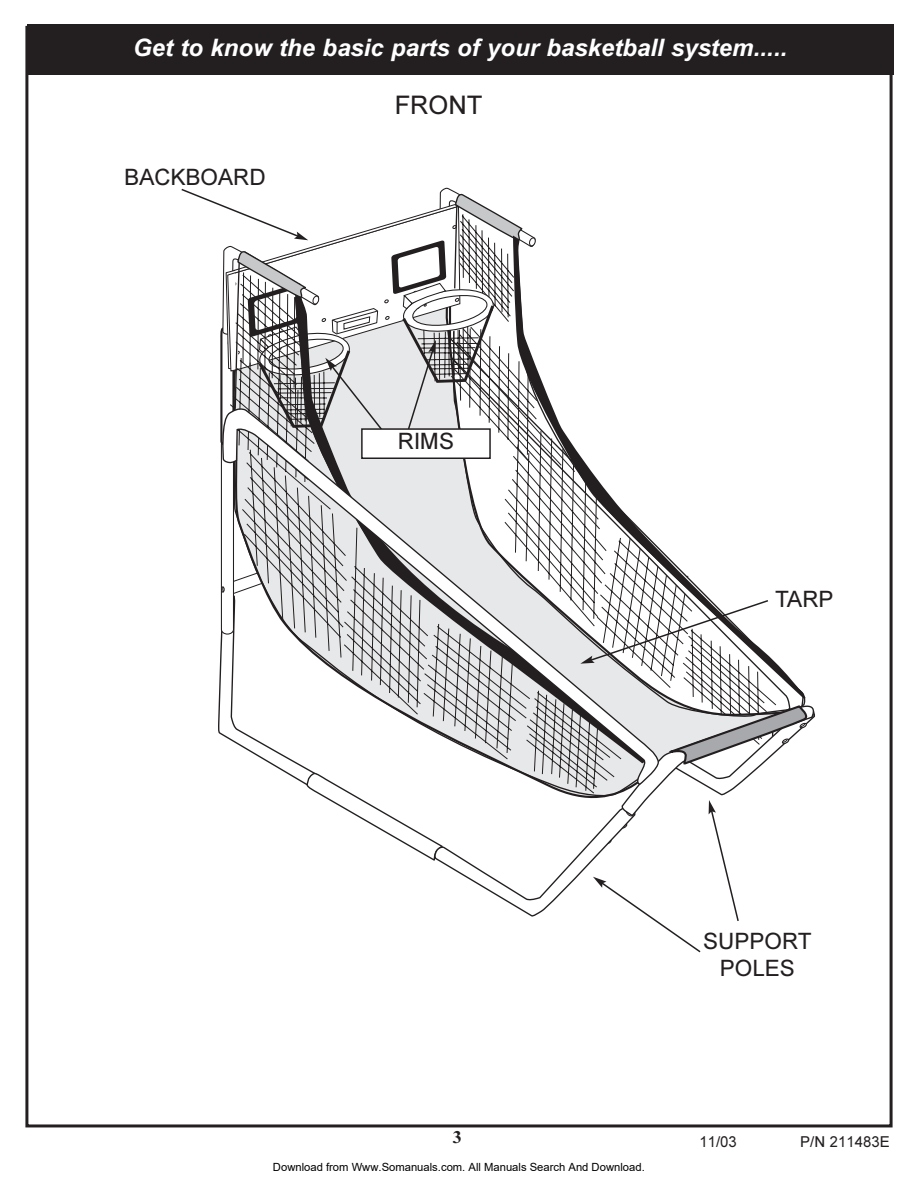
<style>
.page{position:relative;width:918px;height:1188px;background:#fff}
.page>*{position:absolute;margin:0;border:0;box-sizing:border-box;transform-origin:0 0}
.t1{font:25.5px "TTB11 O00";color:#231f20}
.t2{font:24px "TTB21 O00";color:#fff}
.t3{font:22.5px/27px "TTB11 O00";color:#231f20;text-align:center}
.t4{font:18px "TTB1 BO00";color:#231f20}
.t5{font:15px "TTB11 O00";color:#231f20}
.t6{font:11.25px "Arial";color:#000}
</style>
<div class="page">
<div style="left:27px;top:24px;width:866px;height:51px;background:#231f20"></div>
<svg style="left:181px;top:187px;width:634px;height:766px"></svg>
<div style="left:362px;top:429px;width:128px;height:29px;background:#fff"></div>
<div style="left:361px;top:428px;width:130px;height:31px;border:2px solid #231f20"></div>
<h2 class="t2" style="left:133px;top:39px;width:656px">Get to know the basic parts of your basketball system.....</h2>
<h3 class="t3" style="left:124px;top:166px;width:143px">BACKBOARD</h3>
<h1 class="t1" style="left:395px;top:95px;width:89px">FRONT</h1>
<h3 class="t3" style="left:398px;top:430px;width:58px">RIMS</h3>
<h3 class="t3" style="left:775px;top:588px;width:60px">TARP</h3>
<h3 class="t3" style="left:703px;top:930px;width:110px">SUPPORT<br>POLES</h3>
<h3 class="t4" style="left:453px;top:1131px;width:10px">3</h3>
<h3 class="t5" style="left:699px;top:1136px;width:39px">11/03</h3>
<h3 class="t5" style="left:800px;top:1136px;width:91px">P/N 211483E</h3>
<p class="t6" style="left:273px;top:1160px;width:373px">Download from Www.Somanuals.com. All Manuals Search And Download.</p>
</div>
